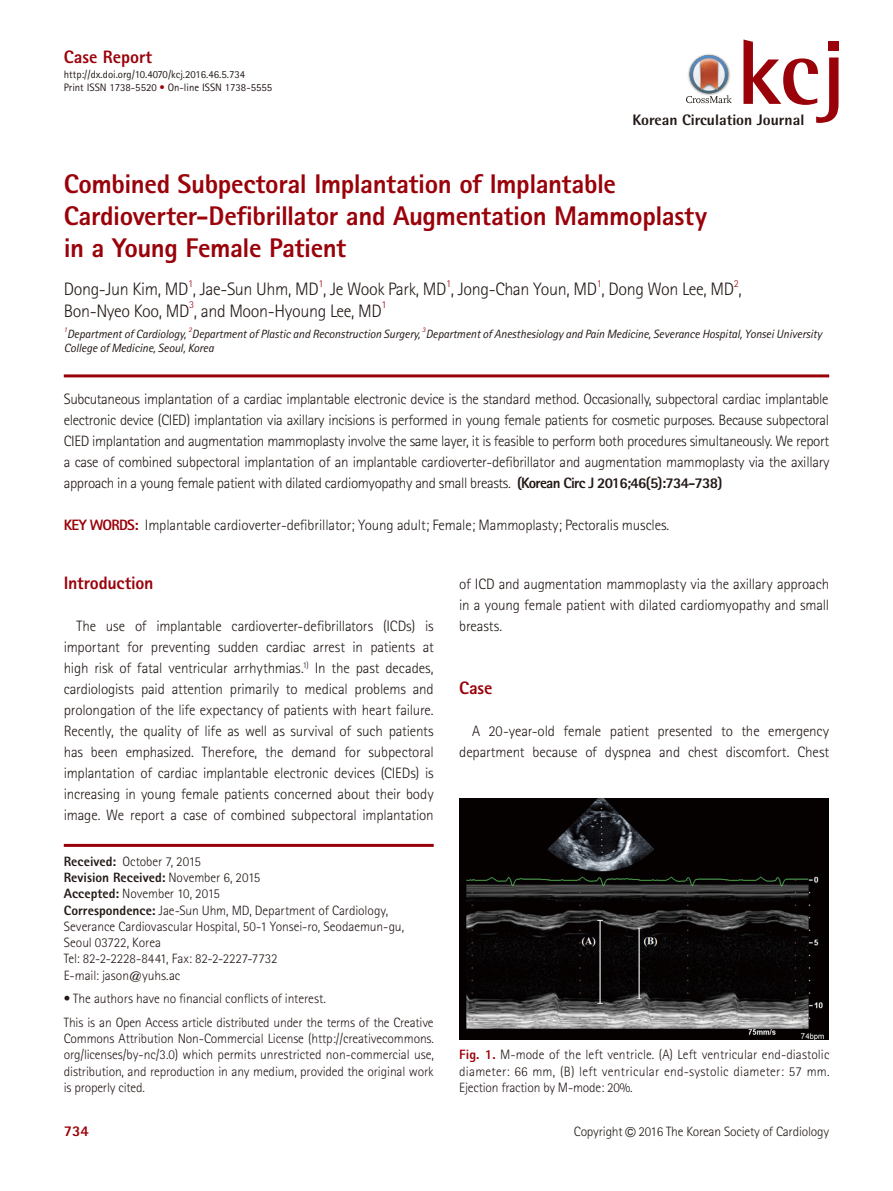
<style>
.page{position:relative;width:893px;height:1191px;background:#fff}
.page>*{position:absolute;margin:0;border:0;box-sizing:border-box;transform-origin:0 0}
.t1{font:800 27px/32.4px "Rotis Sans Serif Std";letter-spacing:-.015em;color:#9a020a}
.t2{font:300 18px "Rotis Sans Serif Std";letter-spacing:-.02em;color:#231916}
.t3{font:800 18px "Rotis Sans Serif Std";letter-spacing:-.005em;color:#9a020a}
.t4{font:800 15.15px "Rotis Semi Sans Std";color:#231916}
.t5{font:300 15px/21px "Rotis Sans Serif Std";letter-spacing:-.01em;color:#231916;text-align:justify}
.t6{font:800 15px "Rotis Sans Serif Std";color:#9a020a}
.t7{font:300 13.5px/16.2px "Rotis Sans Serif Std";letter-spacing:-.01em;color:#231916}
.t8{font:italic 12px "Rotis Sans Serif Std";letter-spacing:-.01em;color:#231916}
.t9{font:10.8px/12.9px "Rotis Sans Serif Std";color:#231916}
.t10{font:300 10.5px "Rotis Sans Serif Std";color:#9a020a}
.t11{font:italic 7.05px "Rotis Sans Serif Std";color:#9a020a}
.s1{color:#9a020a}
.s2{font-weight:800}
.s3{font-weight:800;color:#9a020a}
.s4{font-family:"Century Gothic";font-weight:400}
</style>
<div class="page">
<div style="left:829px;top:41px;width:10px;height:9px;background:#9a020a"></div>
<svg style="left:743px;top:40px;width:95px;height:83px"></svg>
<img style="left:703px;top:54px;width:12px;height:1px">
<svg style="left:686px;top:55px;width:46px;height:48px"></svg>
<hr style="left:64px;top:374px;width:765px;height:3px;background:#9a020a">
<hr style="left:64px;top:844px;width:370px;height:3px;background:#9a020a">
<img style="left:459px;top:799px;width:370px;height:240px">
<p class="t3" style="left:64px;top:45px;width:90px">Case Report</p>
<p class="t9" style="left:64px;top:68px;width:210px">http://dx.doi.org/10.4070/kcj.2016.46.5.734<br>Print ISSN 1738-5520 <span class="s1">•</span> On-line ISSN 1738-5555</p>
<p class="t4" style="left:632px;top:110px;width:173px">Korean Circulation Journal</p>
<h1 class="t1" style="left:64px;top:167px;width:645px">Combined Subpectoral Implantation of Implantable<br>Cardioverter-Defibrillator and Augmentation Mammoplasty in a Young Female Patient</h1>
<p class="t2" style="left:64px;top:279px;width:679px">Dong-Jun Kim, MD , Jae-Sun Uhm, MD , Je Wook Park, MD , Jong-Chan Youn, MD , Dong Won Lee, MD ,</p>
<p class="t10" style="left:188px;top:277px;width:7px">1</p>
<p class="t10" style="left:318px;top:277px;width:7px">1</p>
<p class="t10" style="left:446px;top:277px;width:7px">1</p>
<p class="t10" style="left:597px;top:277px;width:7px">1</p>
<p class="t10" style="left:734px;top:277px;width:7px">2</p>
<p class="t2" style="left:64px;top:300px;width:320px">Bon-Nyeo Koo, MD , and Moon-Hyoung Lee, MD</p>
<p class="t10" style="left:189px;top:299px;width:7px">3</p>
<p class="t10" style="left:381px;top:299px;width:7px">1</p>
<p class="t11" style="left:64px;top:325px;width:5px">1</p>
<p class="t8" style="left:67px;top:326px;width:121px">Department of Cardiology,</p>
<p class="t11" style="left:188px;top:325px;width:5px">2</p>
<p class="t8" style="left:192px;top:326px;width:230px">Department of Plastic and Reconstruction Surgery,</p>
<p class="t11" style="left:422px;top:325px;width:5px">3</p>
<p class="t8" style="left:426px;top:326px;width:398px">Department of Anesthesiology and Pain Medicine, Severance Hospital, Yonsei University</p>
<p class="t8" style="left:64px;top:341px;width:152px">College of Medicine, Seoul, Korea</p>
<p class="t5" style="left:64px;top:389px;width:767px">Subcutaneous implantation of a cardiac implantable electronic device is the standard method. Occasionally, subpectoral cardiac implantable electronic device (CIED) implantation via axillary incisions is performed in young female patients for cosmetic purposes. Because subpectoral CIED implantation and augmentation mammoplasty involve the same layer, it is feasible to perform both procedures simultaneously. We report a case of combined subpectoral implantation of an implantable cardioverter-defibrillator and augmentation mammoplasty via the axillary approach in a young female patient with dilated cardiomyopathy and small breasts. <span class="s2">(Korean Circ J 2016;46(5):734-738)</span></p>
<p class="t5" style="left:64px;top:515px;width:607px"><span class="s3">KEY WORDS:</span> Implantable cardioverter-defibrillator; Young adult; Female; Mammoplasty; Pectoralis muscles.</p>
<p class="t3" style="left:64px;top:571px;width:91px">Introduction</p>
<p class="t5" style="left:64px;top:615px;width:371px;text-indent:13px">The use of implantable cardioverter-defibrillators (ICDs) is important for preventing sudden cardiac arrest in patients at high risk of fatal ventricular arrhythmias.<sup>1)</sup> In the past decades, cardiologists paid attention primarily to medical problems and prolongation of the life expectancy of patients with heart failure.<br>Recently, the quality of life as well as survival of such patients has been emphasized. Therefore, the demand for subpectoral implantation of cardiac implantable electronic devices (CIEDs) is increasing in young female patients concerned about their body image. We report a case of combined subpectoral implantation</p>
<p class="t7" style="left:64px;top:853px;width:342px"><span class="s2">Received:</span> October 7, 2015<br><span class="s2">Revision Received:</span> November 6, 2015<br><span class="s2">Accepted:</span> November 10, 2015<br><span class="s2">Correspondence:</span> Jae-Sun Uhm, MD, Department of Cardiology, Severance Cardiovascular Hospital, 50-1 Yonsei-ro, Seodaemun-gu, Seoul 03722, Korea<br>Tel: 82-2-2228-8441, Fax: 82-2-2227-7732<br>E-mail: jason@yuhs.ac</p>
<p class="t7" style="left:64px;top:986px;width:371px;line-height:23.7px">• The authors have no financial conflicts of interest.<br>This is an Open Access article distributed under the terms of the Creative</p>
<p class="t7" style="left:64px;top:1030px;width:372px;text-align:justify">Commons Attribution Non-Commercial License (http://creativecommons. org/licenses/by-nc/3.0) which permits unrestricted non-commercial use, distribution, and reproduction in any medium, provided the original work is properly cited.</p>
<p class="t5" style="left:459px;top:573px;width:371px">of ICD and augmentation mammoplasty via the axillary approach in a young female patient with dilated cardiomyopathy and small breasts.</p>
<p class="t3" style="left:459px;top:676px;width:35px">Case</p>
<p class="t5" style="left:459px;top:720px;width:371px;text-align:right">A 20-year-old female patient presented to the emergency department because of dyspnea and chest discomfort. Chest</p>
<p class="t7" style="left:459px;top:1046px;width:372px;text-align:justify"><span class="s3">Fig. 1.</span> M-mode of the left ventricle. (A) Left ventricular end-diastolic diameter: 66 mm, (B) left ventricular end-systolic diameter: 57 mm.<br>Ejection fraction by M-mode: 20%.</p>
<p class="t6" style="left:64px;top:1121px;width:27px">734</p>
<p class="t7" style="left:574px;top:1123px;width:257px">Copyright <span class="s4">©</span> 2016 The Korean Society of Cardiology</p>
</div>
